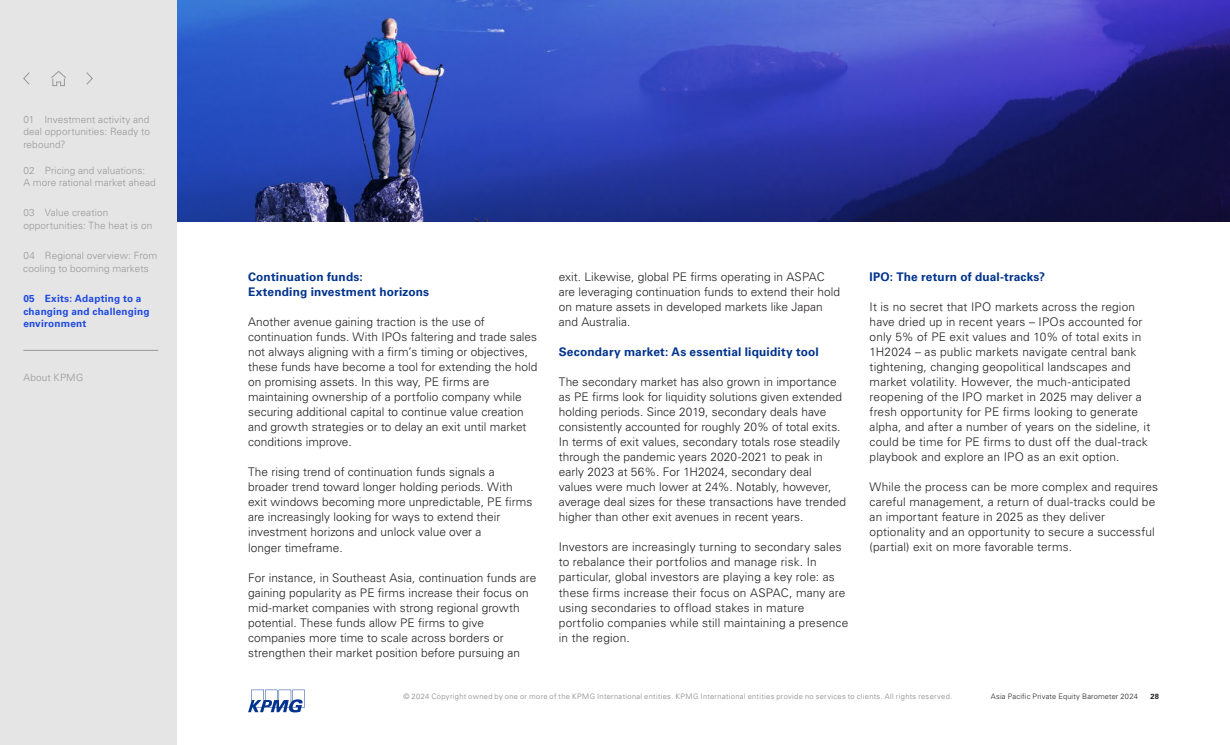
<style>
.page{position:relative;width:1230px;height:745px;background:#fff}
.page>*{position:absolute;margin:0;border:0;box-sizing:border-box;transform-origin:0 0}
.t1{font:300 11.88px/15px "Univers LT Std";letter-spacing:.005em;color:#231f20}
.t2{font:700 11.88px/15px "Univers LT Std";letter-spacing:.015em;color:#00338d}
.t3{font:300 10px/12.5px "Univers LT Std";letter-spacing:.01em;color:#989898}
.t4{font:700 10px/12.5px "Univers LT Std";letter-spacing:.02em;color:#1e49e2}
.t5{font:300 7.5px "Univers LT Std";letter-spacing:.045em;color:#808285}
.t6{font:300 7.5px "Univers LT Std";letter-spacing:.02em;color:#231f20}
.t7{font:700 7.5px "Univers LT Std";color:#231f20}
</style>
<div class="page">
<img style="left:177px;top:0;width:1053px;height:221px">
<svg style="left:248px;top:689px;width:57px;height:23px"></svg>
<div style="left:0;top:0;width:177px;height:744px;background:#e5e5e5"></div>
<hr style="left:23px;top:350px;width:135px;height:1px;background:#989898">
<svg style="left:51px;top:71px;width:15px;height:15px"></svg>
<svg style="left:86px;top:72px;width:7px;height:13px"></svg>
<svg style="left:23px;top:72px;width:7px;height:13px"></svg>
<p class="t3" style="left:23px;top:113px;width:128px;text-align:justify">01 Investment activity and deal opportunities: Ready to rebound?</p>
<p class="t3" style="left:23px;top:164px;width:134px">02 Pricing and valuations:<br>A more rational market ahead</p>
<p class="t3" style="left:23px;top:206px;width:130px">03 Value creation opportunities: The heat is on</p>
<p class="t3" style="left:23px;top:249px;width:135px">04 Regional overview: From cooling to booming markets</p>
<p class="t4" style="left:23px;top:292px;width:128px">05 Exits: Adapting to a changing and challenging environment</p>
<p class="t3" style="left:23px;top:371px;width:61px">About KPMG</p>
<p class="t2" style="left:248px;top:269px;width:183px">Continuation funds:<br>Extending investment horizons</p>
<p class="t1" style="left:248px;top:314px;width:291px">Another avenue gaining traction is the use of continuation funds. With IPOs faltering and trade sales not always aligning with a firm’s timing or objectives, these funds have become a tool for extending the hold on promising assets. In this way, PE firms are maintaining ownership of a portfolio company while securing additional capital to continue value creation and growth strategies or to delay an exit until market conditions improve.</p>
<p class="t1" style="left:248px;top:464px;width:286px">The rising trend of continuation funds signals a broader trend toward longer holding periods. With exit windows becoming more unpredictable, PE firms are increasingly looking for ways to extend their investment horizons and unlock value over a<br>longer timeframe.</p>
<p class="t1" style="left:248px;top:569px;width:290px">For instance, in Southeast Asia, continuation funds are gaining popularity as PE firms increase their focus on mid-market companies with strong regional growth potential. These funds allow PE firms to give companies more time to scale across borders or strengthen their market position before pursuing an</p>
<p class="t1" style="left:559px;top:269px;width:283px">exit. Likewise, global PE firms operating in ASPAC are leveraging continuation funds to extend their hold on mature assets in developed markets like Japan and Australia.</p>
<p class="t2" style="left:559px;top:344px;width:261px">Secondary market: As essential liquidity tool</p>
<p class="t1" style="left:559px;top:374px;width:289px">The secondary market has also grown in importance as PE firms look for liquidity solutions given extended holding periods. Since 2019, secondary deals have consistently accounted for roughly 20% of total exits.<br>In terms of exit values, secondary totals rose steadily through the pandemic years 2020-2021 to peak in early 2023 at 56%. For 1H2024, secondary deal values were much lower at 24%. Notably, however, average deal sizes for these transactions have trended higher than other exit avenues in recent years.</p>
<p class="t1" style="left:559px;top:539px;width:291px">Investors are increasingly turning to secondary sales to rebalance their portfolios and manage risk. In particular, global investors are playing a key role: as these firms increase their focus on ASPAC, many are using secondaries to offload stakes in mature portfolio companies while still maintaining a presence in the region.</p>
<p class="t2" style="left:869px;top:269px;width:177px">IPO: The return of dual-tracks?</p>
<p class="t1" style="left:869px;top:299px;width:282px">It is no secret that IPO markets across the region have dried up in recent years – IPOs accounted for only 5% of PE exit values and 10% of total exits in 1H2024 – as public markets navigate central bank tightening, changing geopolitical landscapes and market volatility. However, the much-anticipated reopening of the IPO market in 2025 may deliver a fresh opportunity for PE firms looking to generate alpha, and after a number of years on the sideline, it could be time for PE firms to dust off the dual-track playbook and explore an IPO as an exit option.</p>
<p class="t1" style="left:869px;top:479px;width:290px">While the process can be more complex and requires careful management, a return of dual-tracks could be an important feature in 2025 as they deliver optionality and an opportunity to secure a successful (partial) exit on more favorable terms.</p>
<p class="t5" style="left:403px;top:691px;width:550px">© 2024 Copyright owned by one or more of the KPMG International entities. KPMG International entities provide no services to clients. All rights reserved.</p>
<p class="t6" style="left:991px;top:691px;width:148px">Asia Pacific Private Equity Barometer 2024</p>
<p class="t7" style="left:1150px;top:691px;width:10px">28</p>
</div>
